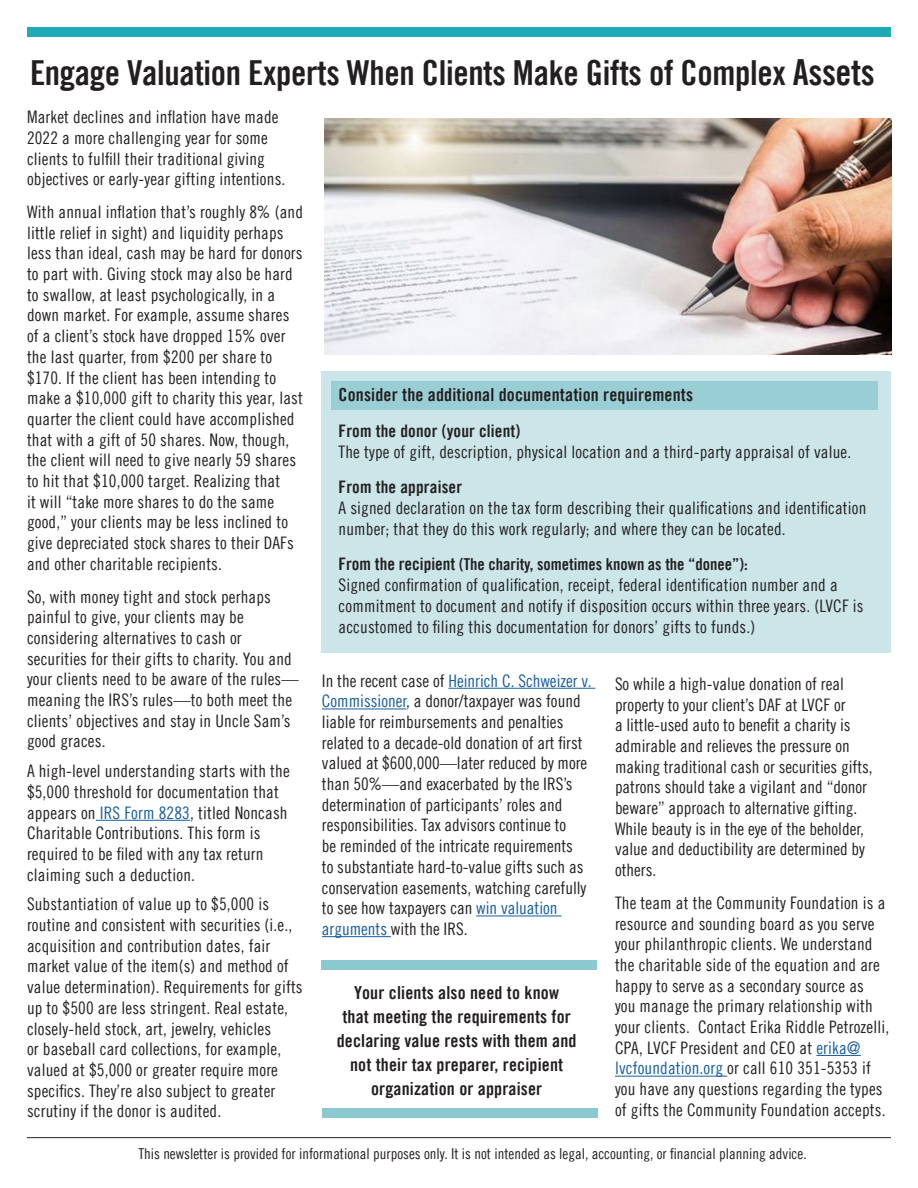
<style>
.page{position:relative;width:918px;height:1188px;background:#fff}
.page>*{position:absolute;margin:0;border:0;box-sizing:border-box;transform-origin:0 0}
.t1{font:34.5px "Trade Gothic LT Bold Cond Twenty";letter-spacing:-.01em;color:#231f20}
.t2{font:18px/24px "Trade Gothic LT Bold Cond Twenty";letter-spacing:.01em;color:#231f20;text-align:center}
.t3{font:17.25px/20.7px "Trade Gothic LT Cond Eighteen";letter-spacing:.01em;color:#231f20}
.t4{font:16.5px "Trade Gothic LT Bold Cond Twenty";color:#231f20}
.t5{font:15px "Trade Gothic LT Cond Eighteen";color:#231f20}
.s1{font-size:36px}
.s2{color:#175d9e}
.s3{font-family:"Trade Gothic LT Bold Cond Twenty"}
.s4{font-size:17.25px}
</style>
<div class="page">
<div style="left:321px;top:960px;width:276px;height:10px;background:#8bc8d0"></div>
<div style="left:322px;top:372px;width:569px;height:281px;background:#cbe5e9"></div>
<div style="left:27px;top:27px;width:864px;height:10px;background:#1dabb6"></div>
<hr style="left:27px;top:1137px;width:864px;height:1px;background:#231f20">
<img style="left:324px;top:119px;width:567px;height:235px">
<hr style="left:96px;top:820px;width:94px;height:1px;background:#175d9e">
<div style="left:331px;top:381px;width:547px;height:28px;background:#9aced5"></div>
<hr style="left:448px;top:688px;width:147px;height:1px;background:#175d9e">
<hr style="left:322px;top:709px;width:84px;height:1px;background:#175d9e">
<hr style="left:476px;top:916px;width:85px;height:1px;background:#175d9e">
<hr style="left:322px;top:936px;width:69px;height:1px;background:#175d9e">
<hr style="left:816px;top:1055px;width:45px;height:1px;background:#175d9e">
<hr style="left:615px;top:1076px;width:112px;height:1px;background:#175d9e">
<div style="left:322px;top:1108px;width:276px;height:10px;background:#8bc8d0"></div>
<p class="t1" style="left:30px;top:52px;width:846px">Engage Valuation Experts When Clients Make Gifts of Complex <span class="s1">Assets</span></p>
<p class="t3" style="left:27px;top:106px;width:260px">Market declines and inflation have made 2022 a more challenging year for some clients to fulfill their traditional giving objectives or early-year gifting intentions.</p>
<p class="t3" style="left:27px;top:201px;width:278px">With annual inflation that’s roughly 8% (and little relief in sight) and liquidity perhaps less than ideal, cash may be hard for donors to part with. Giving stock may also be hard to swallow, at least psychologically, in a down market. For example, assume shares of a client’s stock have dropped 15% over the last quarter, from $200 per share to $170. If the client has been intending to make a $10,000 gift to charity this year, last quarter the client could have accomplished that with a gift of 50 shares. Now, though, the client will need to give nearly 59 shares to hit that $10,000 target. Realizing that<br>it will “take more shares to do the same good,” your clients may be less inclined to give depreciated stock shares to their DAFs and other charitable recipients.</p>
<p class="t3" style="left:27px;top:586px;width:273px">So, with money tight and stock perhaps painful to give, your clients may be considering alternatives to cash or securities for their gifts to charity. You and your clients need to be aware of the rules— meaning the IRS’s rules—to both meet the clients’ objectives and stay in Uncle Sam’s good graces.</p>
<p class="t3" style="left:27px;top:760px;width:264px">A high-level understanding starts with the $5,000 threshold for documentation that appears on <span class="s2">IRS Form 8283</span>, titled Noncash Charitable Contributions. This form is required to be filed with any tax return claiming such a deduction.</p>
<p class="t3" style="left:27px;top:894px;width:277px">Substantiation of value up to $5,000 is routine and consistent with securities (i.e., acquisition and contribution dates, fair market value of the item(s) and method of value determination). Requirements for gifts up to $500 are less stringent. Real estate, closely-held stock, art, jewelry, vehicles<br>or baseball card collections, for example, valued at $5,000 or greater require more specifics. They’re also subject to greater scrutiny if the donor is audited.</p>
<p class="t2" style="left:339px;top:383px;width:356px">Consider the additional documentation requirements</p>
<p class="t3" style="left:339px;top:420px;width:514px"><span class="s3">From the donor (your client)<br></span>The type of gift, description, physical location and a third-party appraisal of value.</p>
<p class="t3" style="left:339px;top:477px;width:529px"><span class="s3">From the appraiser<br></span>A signed declaration on the tax form describing their qualifications and identification number; that they do this work regularly; and where they can be located.</p>
<p class="t4" style="left:339px;top:555px;width:411px"><span class="s4">From the recipient</span> (The charity, sometimes known as the “donee”):</p>
<p class="t3" style="left:339px;top:574px;width:527px">Signed confirmation of qualification, receipt, federal identification number and a commitment to document and notify if disposition occurs within three years. (LVCF is accustomed to filing this documentation for donors’ gifts to funds.)</p>
<p class="t3" style="left:322px;top:670px;width:271px">In the recent case of <span class="s2">Heinrich C. Schweizer v.<br>Commissioner</span>, a donor/taxpayer was found liable for reimbursements and penalties related to a decade-old donation of art first valued at $600,000—later reduced by more than 50%—and exacerbated by the IRS’s determination of participants’ roles and responsibilities. Tax advisors continue to<br>be reminded of the intricate requirements<br>to substantiate hard-to-value gifts such as conservation easements, watching carefully to see how taxpayers can <span class="s2">win valuation arguments</span> with the IRS.</p>
<p class="t3" style="left:615px;top:673px;width:259px">So while a high-value donation of real property to your client’s DAF at LVCF or<br>a little-used auto to benefit a charity is admirable and relieves the pressure on making traditional cash or securities gifts, patrons should take a vigilant and “donor beware” approach to alternative gifting.<br>While beauty is in the eye of the beholder, value and deductibility are determined by others.</p>
<p class="t3" style="left:615px;top:892px;width:276px">The team at the Community Foundation is a resource and sounding board as you serve your philanthropic clients. We understand the charitable side of the equation and are happy to serve as a secondary source as<br>you manage the primary relationship with your clients. Contact Erika Riddle Petrozelli, CPA, LVCF President and CEO at <span class="s2">erika@ lvcfoundation.org</span> or call 610 351-5353 if you have any questions regarding the types of gifts the Community Foundation accepts.</p>
<p class="t5" style="left:138px;top:1145px;width:670px">This newsletter is provided for informational purposes only. It is not intended as legal, accounting, or financial planning advice.</p>
<p class="t2" style="left:337px;top:981px;width:241px">Your clients also need to know<br>that meeting the requirements for declaring value rests with them and not their tax preparer, recipient organization or appraiser</p>
</div>
